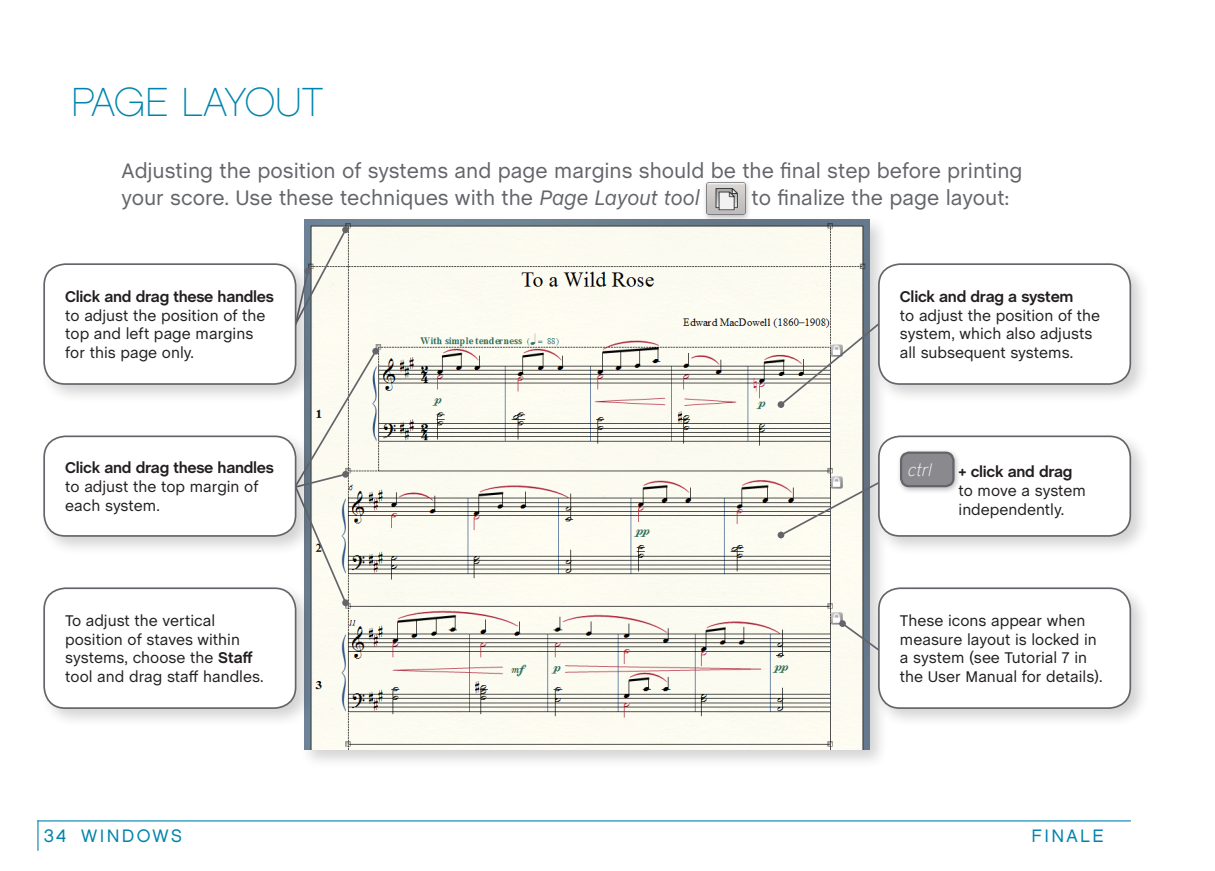
<style>
.page{position:relative;width:1215px;height:871px;background:#fff}
.page>*{position:absolute;margin:0;border:0;box-sizing:border-box;transform-origin:0 0}
.SectionHeadText{font:40.5px "Chalet Paris Nineteen Sixty";letter-spacing:-.015em;color:#0084ad}
.IntroText{font:21.38px/26.6px "Chalet";color:#63656a}
.t1{font:18px "Chalet London Nineteen Sixty";letter-spacing:.13em;color:#0084ad}
.KeystrokeSpecial{font:italic 100 18px "District Pro";color:#fff}
.BlurbP{font:15.75px/18.9px "Chalet";color:#231f20}
.s1{font-style:italic}
.s2{font-weight:700}
</style>
<div class="page">
<hr style="left:37px;top:820px;width:2px;height:30px;background:#0084ad">
<hr style="left:37px;top:820px;width:1094px;height:1px;background:#0084ad">
<div style="left:703px;top:180px;width:49px;height:42px;background:#231f20;opacity:.3"></div>
<img style="left:706px;top:182px;width:39px;height:32px">
<div style="left:300px;top:214px;width:589px;height:555px;background:#231f20;opacity:.2"></div>
<img style="left:305px;top:219px;width:565px;height:530px">
<div style="left:38px;top:582px;width:278px;height:146px;background:#231f20;opacity:.2"></div>
<div style="left:44px;top:588px;width:252px;height:120px;background:#fff;border-radius:21px"></div>
<div style="left:43px;top:587px;width:253px;height:122px;border:2px solid #63656a;border-radius:21px"></div>
<svg style="left:300px;top:227px;width:48px;height:106px"></svg>
<div style="left:342px;top:226px;width:7px;height:7px;background:#63656a;border-radius:50%"></div>
<div style="left:38px;top:258px;width:278px;height:146px;background:#231f20;opacity:.2"></div>
<div style="left:44px;top:264px;width:252px;height:120px;background:#fff;border-radius:21px"></div>
<div style="left:43px;top:263px;width:253px;height:122px;border:2px solid #63656a;border-radius:21px"></div>
<svg style="left:288px;top:349px;width:90px;height:256px"></svg>
<div style="left:342px;top:599px;width:7px;height:7px;background:#63656a;border-radius:50%"></div>
<div style="left:38px;top:430px;width:278px;height:126px;background:#231f20;opacity:.2"></div>
<div style="left:44px;top:436px;width:252px;height:100px;background:#fff;border-radius:21px"></div>
<div style="left:43px;top:435px;width:253px;height:102px;border:2px solid #63656a;border-radius:21px"></div>
<svg style="left:779px;top:317px;width:107px;height:90px"></svg>
<div style="left:778px;top:401px;width:6px;height:7px;background:#63656a;border-radius:50%"></div>
<div style="left:873px;top:258px;width:278px;height:146px;background:#231f20;opacity:.2"></div>
<div style="left:879px;top:264px;width:251px;height:120px;background:#fff;border-radius:21px"></div>
<div style="left:878px;top:263px;width:253px;height:122px;border:2px solid #63656a;border-radius:21px"></div>
<svg style="left:779px;top:478px;width:94px;height:59px"></svg>
<div style="left:778px;top:531px;width:6px;height:7px;background:#63656a;border-radius:50%"></div>
<div style="left:873px;top:430px;width:278px;height:126px;background:#231f20;opacity:.2"></div>
<div style="left:879px;top:436px;width:251px;height:100px;background:#fff;border-radius:21px"></div>
<div style="left:878px;top:435px;width:253px;height:102px;border:2px solid #63656a;border-radius:21px"></div>
<div style="left:896px;top:449px;width:65px;height:46px;background:#231f20;opacity:.3"></div>
<div style="left:901px;top:453px;width:52px;height:33px;background:#8a8a8e;border-radius:8px"></div>
<div style="left:900px;top:451px;width:55px;height:36px;border:2px solid #63656a;border-radius:8px"></div>
<svg style="left:840px;top:621px;width:33px;height:33px"></svg>
<div style="left:839px;top:620px;width:7px;height:7px;background:#63656a;border-radius:50%"></div>
<div style="left:873px;top:582px;width:278px;height:146px;background:#231f20;opacity:.2"></div>
<div style="left:879px;top:588px;width:251px;height:120px;background:#fff;border-radius:21px"></div>
<div style="left:878px;top:587px;width:253px;height:122px;border:2px solid #63656a;border-radius:21px"></div>
<p class="SectionHeadText" style="left:71px;top:79px;width:254px">PAGE LAYOUT</p>
<p class="IntroText" style="left:122px;top:158px;width:903px">Adjusting the position of systems and page margins should be the final step before printing your score. Use these techniques with the <span class="s1">Page Layout tool</span></p>
<p class="IntroText" style="left:752px;top:184px;width:259px">to finalize the page layout:</p>
<p class="BlurbP" style="left:65px;top:287px;width:210px"><span class="s2">Click and drag these handles </span>to adjust the position of the top and left page margins for this page only.</p>
<p class="BlurbP" style="left:65px;top:458px;width:210px"><span class="s2">Click and drag these handles </span>to adjust the top margin of each system.</p>
<p class="BlurbP" style="left:65px;top:611px;width:200px">To adjust the vertical position of staves within systems, choose the <span class="s2">Staff </span>tool and drag staff handles.</p>
<p class="BlurbP" style="left:900px;top:287px;width:202px"><span class="s2">Click and drag a system<br></span>to adjust the position of the system, which also adjusts all subsequent systems.</p>
<p class="KeystrokeSpecial" style="left:907px;top:456px;width:30px">ctrl</p>
<p class="BlurbP" style="left:959px;top:462px;width:129px"><span class="s2">+ click and drag </span>to move a system independently.</p>
<p class="BlurbP" style="left:900px;top:611px;width:204px">These icons appear when measure layout is locked in a system (see Tutorial 7 in the User Manual for details).</p>
<p class="t1" style="left:44px;top:825px;width:140px">34 WINDOWS</p>
<p class="t1" style="left:1032px;top:824px;width:73px">FINALE</p>
</div>
